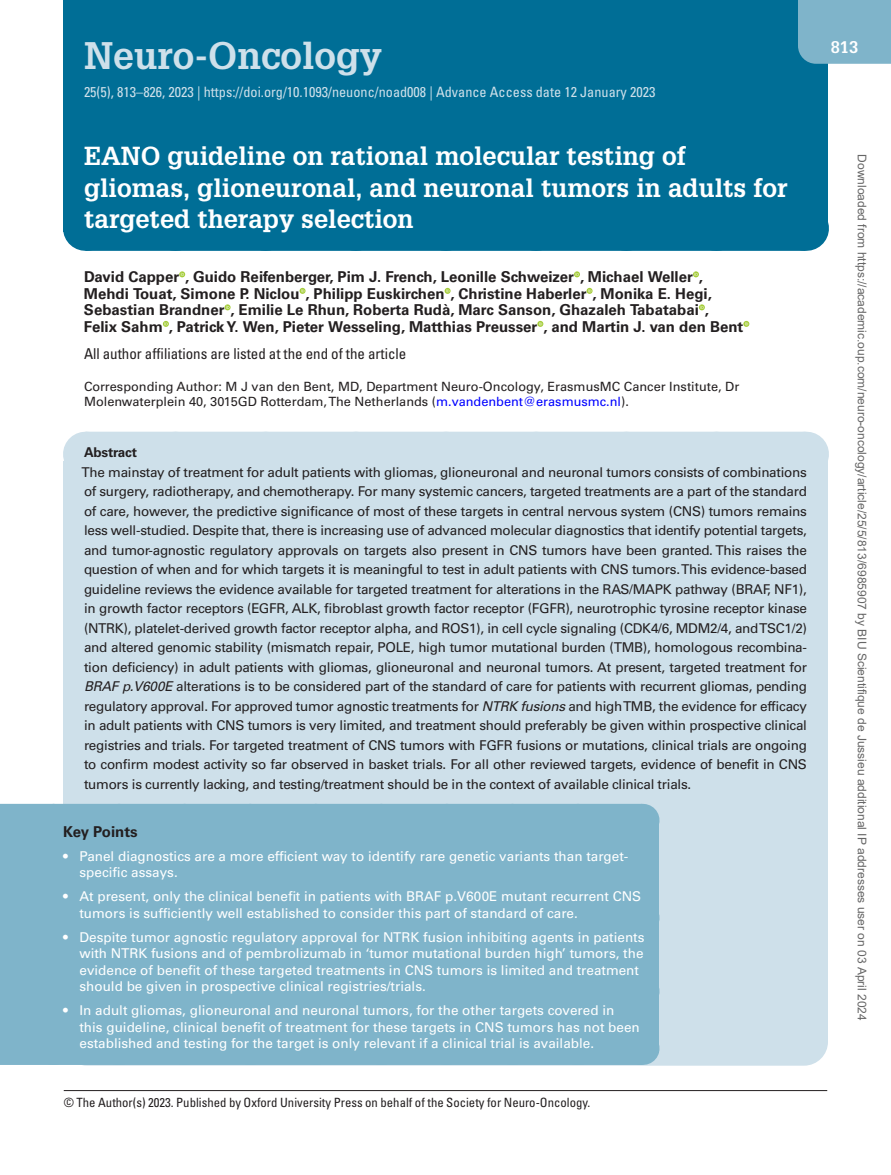
<style>
.page{position:relative;width:891px;height:1175px;background:#fff}
.page>*{position:absolute;margin:0;border:0;box-sizing:border-box;transform-origin:0 0}
.t1{font:700 37.5px "Glypha LT Std";color:#cee0ea}
.t2{font:700 25.5px/31.5px "Glypha LT Std";color:#fff}
.t3{font:700 16.5px "Glypha LT Std";color:#fff}
.t4{font:700 15px/16.5px "Univers LT Std";color:#231f20}
.t5{font:condensed 15px "Univers LT Std";color:#231f20}
.t6{font:condensed 14.25px "Univers LT Std";color:#cee0ea}
.t7{font:13.5px/19.5px "Univers LT Std";letter-spacing:-.02em;color:#231f20;text-align:justify}
.t8{font:13.5px/16.5px "Univers LT Std";color:#fff}
.t9{font:700 13.5px "Univers LT Std";letter-spacing:-.015em;color:#231f20}
.t10{font:12.75px/15px "Univers LT Std";color:#231f20}
.t11{font:condensed 12.75px "Univers LT Std";color:#231f20}
.t12{font:12px "Arial";color:#666}
.s1{color:#00f}
.s2{font-style:italic}
</style>
<div class="page">
<div style="left:63px;top:0;width:765px;height:166px;background:#006e96"></div>
<div style="left:798px;top:0;width:93px;height:64px;background:#7fb4ca"></div>
<div style="left:63px;top:147px;width:765px;height:84px;background:#006e96"></div>
<div style="left:86px;top:206px;width:720px;height:45px;background:#006e96"></div>
<svg style="left:177px;top:250px;width:583px;height:1px"></svg>
<hr style="left:806px;top:206px;width:1px;height:45px;background:#006e96">
<svg style="left:179px;top:271px;width:6px;height:6px"></svg>
<svg style="left:574px;top:271px;width:6px;height:6px"></svg>
<svg style="left:693px;top:271px;width:6px;height:6px"></svg>
<svg style="left:300px;top:288px;width:6px;height:6px"></svg>
<svg style="left:445px;top:288px;width:6px;height:6px"></svg>
<svg style="left:587px;top:288px;width:6px;height:6px"></svg>
<svg style="left:225px;top:304px;width:6px;height:6px"></svg>
<svg style="left:699px;top:304px;width:6px;height:6px"></svg>
<svg style="left:163px;top:321px;width:6px;height:6px"></svg>
<svg style="left:537px;top:321px;width:6px;height:6px"></svg>
<svg style="left:743px;top:321px;width:6px;height:6px"></svg>
<div style="left:86px;top:432px;width:720px;height:45px;background:#cee0ea"></div>
<hr style="left:806px;top:432px;width:1px;height:45px;background:#cee0ea">
<div style="left:63px;top:461px;width:765px;height:604px;background:#cee0ea"></div>
<div style="left:0;top:804px;width:642px;height:33px;background:#7fb4ca"></div>
<hr style="left:642px;top:804px;width:1px;height:33px;background:#7fb4ca">
<div style="left:0;top:837px;width:659px;height:44px;background:#7fb4ca"></div>
<div style="left:0;top:878px;width:659px;height:40px;background:#7fb4ca"></div>
<div style="left:0;top:918px;width:659px;height:74px;background:#7fb4ca"></div>
<div style="left:0;top:992px;width:659px;height:60px;background:#7fb4ca"></div>
<div style="left:0;top:1032px;width:642px;height:33px;background:#7fb4ca"></div>
<hr style="left:642px;top:1032px;width:1px;height:33px;background:#7fb4ca">
<hr style="left:64px;top:1090px;width:763px;height:1px;background:#231f20">
<h1 class="t1" style="left:84px;top:32px;width:299px">Neuro-Oncology</h1>
<p class="t6" style="left:84px;top:83px;width:573px">25(5), 813–826, 2023 | https://doi.org/10.1093/neuonc/noad008 | Advance Access date 12 January 2023</p>
<h2 class="t2" style="left:84px;top:140px;width:705px">EANO guideline on rational molecular testing of gliomas, glioneuronal, and neuronal tumors in adults for targeted therapy selection</h2>
<p class="t4" style="left:84px;top:269px;width:661px">David Capper , Guido Reifenberger, Pim J. French, Leonille Schweizer , Michael Weller , Mehdi Touat, Simone P. Niclou , Philipp Euskirchen , Christine Haberler , Monika E. Hegi, Sebastian Brandner , Emilie Le Rhun, Roberta Rudà, Marc Sanson, Ghazaleh Tabatabai , Felix Sahm , Patrick Y. Wen, Pieter Wesseling, Matthias Preusser , and Martin J. van den Bent</p>
<p class="t5" style="left:84px;top:344px;width:324px">All author affiliations are listed at the end of the article</p>
<p class="t10" style="left:84px;top:379px;width:657px">Corresponding Author: M J van den Bent, MD, Department Neuro-Oncology, ErasmusMC Cancer Institute, Dr<br>Molenwaterplein 40, 3015GD Rotterdam, The Netherlands (<span class="s1">m.vandenbent@erasmusmc.nl</span>).</p>
<p class="t9" style="left:84px;top:444px;width:55px">Abstract</p>
<p class="t7" style="left:82px;top:462px;width:727px">The mainstay of treatment for adult patients with gliomas, glioneuronal and neuronal tumors consists of combinations of surgery, radiotherapy, and chemotherapy. For many systemic cancers, targeted treatments are a part of the standard of care, however, the predictive significance of most of these targets in central nervous system (CNS) tumors remains less well-studied. Despite that, there is increasing use of advanced molecular diagnostics that identify potential targets, and tumor-agnostic regulatory approvals on targets also present in CNS tumors have been granted. This raises the question of when and for which targets it is meaningful to test in adult patients with CNS tumors. This evidence-based guideline reviews the evidence available for targeted treatment for alterations in the RAS/MAPK pathway (BRAF, NF1), in growth factor receptors (EGFR, ALK, fibroblast growth factor receptor (FGFR), neurotrophic tyrosine receptor kinase (NTRK), platelet-derived growth factor receptor alpha, and ROS1), in cell cycle signaling (CDK4/6, MDM2/4, and TSC1/2) and altered genomic stability (mismatch repair, POLE, high tumor mutational burden (TMB), homologous recombina&shy;tion deficiency) in adult patients with gliomas, glioneuronal and neuronal tumors. At present, targeted treatment for <span class="s2">BRAF p.V600E</span> alterations is to be considered part of the standard of care for patients with recurrent gliomas, pending regulatory approval. For approved tumor agnostic treatments for <span class="s2">NTRK fusions</span> and high TMB, the evidence for efficacy in adult patients with CNS tumors is very limited, and treatment should preferably be given within prospective clinical registries and trials. For targeted treatment of CNS tumors with FGFR fusions or mutations, clinical trials are ongoing to confirm modest activity so far observed in basket trials. For all other reviewed targets, evidence of benefit in CNS tumors is currently lacking, and testing/treatment should be in the context of available clinical trials.</p>
<p class="t4" style="left:63px;top:823px;width:76px">Key Points</p>
<p class="t8" style="left:79px;top:848px;width:550px;text-indent:-16px">• Panel diagnostics are a more efficient way to identify rare genetic variants than target&shy;specific assays.</p>
<p class="t8" style="left:79px;top:888px;width:563px;text-indent:-16px">• At present, only the clinical benefit in patients with BRAF p.V600E mutant recurrent CNS tumors is sufficiently well established to consider this part of standard of care.</p>
<p class="t8" style="left:79px;top:929px;width:567px;text-indent:-16px">• Despite tumor agnostic regulatory approval for NTRK fusion inhibiting agents in patients with NTRK fusions and of pembrolizumab in ‘tumor mutational burden high’ tumors, the evidence of benefit of these targeted treatments in CNS tumors is limited and treatment should be given in prospective clinical registries/trials.</p>
<p class="t8" style="left:79px;top:1002px;width:562px;text-indent:-16px">• In adult gliomas, glioneuronal and neuronal tumors, for the other targets covered in this guideline, clinical benefit of treatment for these targets in CNS tumors has not been established and testing for the target is only relevant if a clinical trial is available.</p>
<p class="t11" style="left:64px;top:1094px;width:528px">© The Author(s) 2023. Published by Oxford University Press on behalf of the Society for Neuro-Oncology.</p>
<p class="t3" style="left:831px;top:37px;width:29px">813</p>
<p class="t12" style="left:866px;top:154px;width:867px;rotate:90deg">Downloaded from https://academic.oup.com/neuro-oncology/article/25/5/813/6985907 by BIU Scientifique de Jussieu additional IP addresses user on 03 April 2024</p>
</div>
